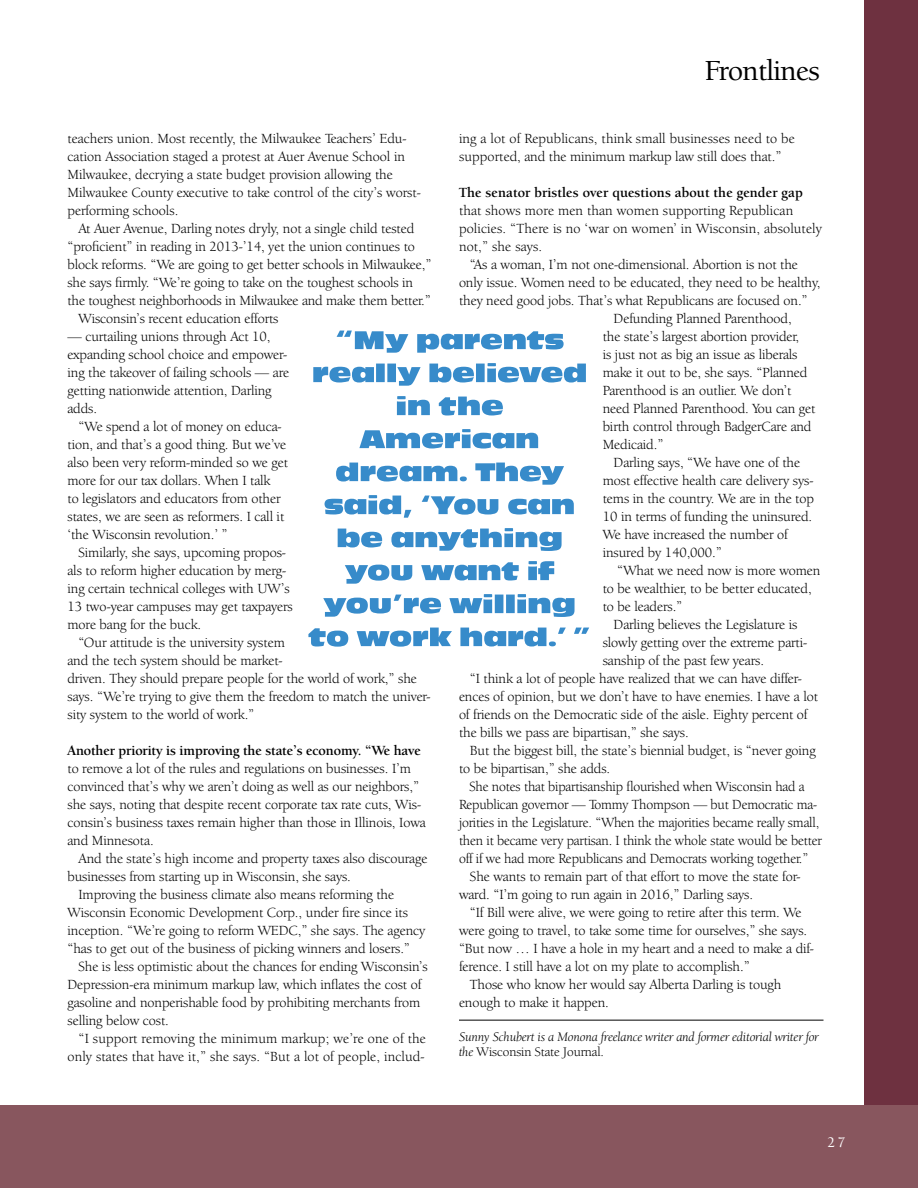
<style>
.page{position:relative;width:918px;height:1188px;background:#fff}
.page>*{position:absolute;margin:0;border:0;box-sizing:border-box;transform-origin:0 0}
.t1{font:500 30px "Berkeley Oldstyle IT Cby BT";letter-spacing:-.02em;color:#000}
.t2{font:500 15px "Berkeley Oldstyle IT Cby BT";color:#fff}
.t3{font:14.4px/18px "Berkeley Oldstyle IT Cby BT";letter-spacing:-.005em;color:#000}
.t4{font:700 14.4px "Berkeley Oldstyle IT Cby BT";letter-spacing:.01em;color:#000}
.t5{font:italic 13.5px/15px "Berkeley Oldstyle IT Cby BT";letter-spacing:-.005em;color:#000}
.s1{font-style:normal}
</style>
<div class="page">
<div style="left:865px;top:0;width:53px;height:1123px;background:#6e3140"></div>
<div style="left:0;top:1106px;width:918px;height:82px;background:#88565e"></div>
<hr style="left:459px;top:1020px;width:365px;height:1px;background:#000">
<svg style="left:308px;top:628px;width:281px;height:19px"></svg>
<svg style="left:323px;top:594px;width:252px;height:23px"></svg>
<svg style="left:345px;top:561px;width:209px;height:23px"></svg>
<svg style="left:338px;top:528px;width:224px;height:23px"></svg>
<svg style="left:325px;top:495px;width:249px;height:23px"></svg>
<svg style="left:336px;top:463px;width:228px;height:22px"></svg>
<svg style="left:359px;top:429px;width:179px;height:20px"></svg>
<svg style="left:397px;top:396px;width:106px;height:20px"></svg>
<svg style="left:313px;top:363px;width:273px;height:23px"></svg>
<svg style="left:337px;top:331px;width:227px;height:22px"></svg>
<p class="t3" style="left:68px;top:129px;width:355px">teachers union. Most recently, the Milwaukee Teachers’ Edu&shy;cation Association staged a protest at Auer Avenue School in Milwaukee, decrying a state budget provision allowing the Milwaukee County executive to take control of the city’s worst&shy;performing schools.</p>
<p class="t3" style="left:78px;top:219px;width:337px">At Auer Avenue, Darling notes dryly, not a single child tested</p>
<p class="t3" style="left:68px;top:237px;width:349px">“proficient” in reading in 2013-’14, yet the union continues to</p>
<p class="t3" style="left:68px;top:255px;width:365px">block reforms. “We are going to get better schools in Milwaukee,”</p>
<p class="t3" style="left:68px;top:273px;width:347px">she says firmly. “We’re going to take on the toughest schools in</p>
<p class="t3" style="left:68px;top:291px;width:365px">the toughest neighborhoods in Milwaukee and make them better.”</p>
<p class="t3" style="left:78px;top:309px;width:202px">Wisconsin’s recent education efforts</p>
<p class="t3" style="left:68px;top:327px;width:223px">— curtailing unions through Act 10, expanding school choice and empower&shy;ing the takeover of failing schools — are getting nationwide attention, Darling adds.</p>
<p class="t3" style="left:68px;top:417px;width:222px;text-indent:11px">“We spend a lot of money on educa&shy;tion, and that’s a good thing. But we’ve also been very reform-minded so we get more for our tax dollars. When I talk<br>to legislators and educators from other states, we are seen as reformers. I call it ‘the Wisconsin revolution.’ ”</p>
<p class="t3" style="left:68px;top:543px;width:227px;text-indent:11px">Similarly, she says, upcoming propos&shy;als to reform higher education by merg&shy;ing certain technical colleges with UW’s 13 two-year campuses may get taxpayers more bang for the buck.</p>
<p class="t3" style="left:68px;top:633px;width:365px;text-indent:11px">“Our attitude is the university system<br>and the tech system should be market-<br>driven. They should prepare people for the world of work,” she says. “We’re trying to give them the freedom to match the univer&shy;sity system to the world of work.”</p>
<p class="t4" style="left:68px;top:742px;width:355px">Another priority is improving the state’s economy. “We have</p>
<p class="t3" style="left:68px;top:759px;width:360px">to remove a lot of the rules and regulations on businesses. I’m convinced that’s why we aren’t doing as well as our neighbors,” she says, noting that despite recent corporate tax rate cuts, Wis&shy;consin’s business taxes remain higher than those in Illinois, Iowa and Minnesota.</p>
<p class="t3" style="left:78px;top:849px;width:351px">And the state’s high income and property taxes also discourage</p>
<p class="t3" style="left:68px;top:867px;width:285px">businesses from starting up in Wisconsin, she says.</p>
<p class="t3" style="left:78px;top:885px;width:317px">Improving the business climate also means reforming the</p>
<p class="t3" style="left:68px;top:903px;width:342px">Wisconsin Economic Development Corp., under fire since its</p>
<p class="t3" style="left:68px;top:921px;width:359px">inception. “We’re going to reform WEDC,” she says. The agency</p>
<p class="t3" style="left:68px;top:939px;width:344px">“has to get out of the business of picking winners and losers.”</p>
<p class="t3" style="left:78px;top:957px;width:351px">She is less optimistic about the chances for ending Wisconsin’s</p>
<p class="t3" style="left:68px;top:975px;width:355px">Depression-era minimum markup law, which inflates the cost of</p>
<p class="t3" style="left:68px;top:993px;width:354px">gasoline and nonperishable food by prohibiting merchants from</p>
<p class="t3" style="left:68px;top:1011px;width:103px">selling below cost.</p>
<p class="t3" style="left:79px;top:1029px;width:349px">“I support removing the minimum markup; we’re one of the</p>
<p class="t3" style="left:68px;top:1047px;width:359px">only states that have it,” she says. “But a lot of people, includ-</p>
<h1 class="t1" style="left:705px;top:53px;width:117px">Frontlines</h1>
<p class="t3" style="left:459px;top:129px;width:337px">ing a lot of Republicans, think small businesses need to be supported, and the minimum markup law still does that.”</p>
<p class="t4" style="left:459px;top:184px;width:345px">The senator bristles over questions about the gender gap</p>
<p class="t3" style="left:459px;top:201px;width:336px">that shows more men than women supporting Republican</p>
<p class="t3" style="left:459px;top:219px;width:364px">policies. “There is no ‘war on women’ in Wisconsin, absolutely</p>
<p class="t3" style="left:459px;top:237px;width:85px">not,” she says.</p>
<p class="t3" style="left:470px;top:255px;width:330px">“As a woman, I’m not one-dimensional. Abortion is not the</p>
<p class="t3" style="left:459px;top:273px;width:363px">only issue. Women need to be educated, they need to be healthy,</p>
<p class="t3" style="left:459px;top:291px;width:350px">they need good jobs. That’s what Republicans are focused on.”</p>
<p class="t3" style="left:614px;top:309px;width:180px">Defunding Planned Parenthood,</p>
<p class="t3" style="left:603px;top:327px;width:198px">the state’s largest abortion provider,</p>
<p class="t3" style="left:603px;top:345px;width:196px">is just not as big an issue as liberals</p>
<p class="t3" style="left:603px;top:363px;width:206px">make it out to be, she says. “Planned</p>
<p class="t3" style="left:603px;top:381px;width:190px">Parenthood is an outlier. We don’t</p>
<p class="t3" style="left:603px;top:399px;width:214px">need Planned Parenthood. You can get</p>
<p class="t3" style="left:603px;top:417px;width:210px">birth control through BadgerCare and</p>
<p class="t3" style="left:603px;top:435px;width:62px">Medicaid.”</p>
<p class="t3" style="left:614px;top:453px;width:188px">Darling says, “We have one of the</p>
<p class="t3" style="left:603px;top:471px;width:212px">most effective health care delivery sys-</p>
<p class="t3" style="left:603px;top:489px;width:213px">tems in the country. We are in the top</p>
<p class="t3" style="left:603px;top:507px;width:211px">10 in terms of funding the uninsured.</p>
<p class="t3" style="left:603px;top:525px;width:187px">We have increased the number of</p>
<p class="t3" style="left:603px;top:543px;width:121px">insured by 140,000.”</p>
<p class="t3" style="left:617px;top:561px;width:205px">“What we need now is more women</p>
<p class="t3" style="left:603px;top:579px;width:211px">to be wealthier, to be better educated,</p>
<p class="t3" style="left:603px;top:597px;width:81px">to be leaders.”</p>
<p class="t3" style="left:614px;top:615px;width:185px">Darling believes the Legislature is</p>
<p class="t3" style="left:603px;top:633px;width:206px">slowly getting over the extreme parti-</p>
<p class="t3" style="left:603px;top:651px;width:163px">sanship of the past few years.</p>
<p class="t3" style="left:470px;top:669px;width:333px">“I think a lot of people have realized that we can have differ-</p>
<p class="t3" style="left:459px;top:687px;width:360px">ences of opinion, but we don’t have to have enemies. I have a lot</p>
<p class="t3" style="left:459px;top:705px;width:350px">of friends on the Democratic side of the aisle. Eighty percent of</p>
<p class="t3" style="left:459px;top:723px;width:231px">the bills we pass are bipartisan,” she says.</p>
<p class="t3" style="left:470px;top:741px;width:347px">But the biggest bill, the state’s biennial budget, is “never going</p>
<p class="t3" style="left:459px;top:759px;width:153px">to be bipartisan,” she adds.</p>
<p class="t3" style="left:469px;top:777px;width:337px">She notes that bipartisanship flourished when Wisconsin had a</p>
<p class="t3" style="left:459px;top:795px;width:359px">Republican governor — Tommy Thompson — but Democratic ma-</p>
<p class="t3" style="left:459px;top:813px;width:362px">jorities in the Legislature. “When the majorities became really small,</p>
<p class="t3" style="left:459px;top:831px;width:364px">then it became very partisan. I think the whole state would be better</p>
<p class="t3" style="left:459px;top:849px;width:351px">off if we had more Republicans and Democrats working together.”</p>
<p class="t3" style="left:470px;top:867px;width:332px">She wants to remain part of that effort to move the state for-</p>
<p class="t3" style="left:459px;top:885px;width:296px">ward. “I’m going to run again in 2016,” Darling says.</p>
<p class="t3" style="left:470px;top:903px;width:333px">“If Bill were alive, we were going to retire after this term. We</p>
<p class="t3" style="left:459px;top:921px;width:350px">were going to travel, to take some time for ourselves,” she says.</p>
<p class="t3" style="left:459px;top:939px;width:356px">“But now … I have a hole in my heart and a need to make a dif-</p>
<p class="t3" style="left:459px;top:957px;width:292px">ference. I still have a lot on my plate to accomplish.”</p>
<p class="t3" style="left:470px;top:975px;width:313px">Those who know her would say Alberta Darling is tough</p>
<p class="t3" style="left:459px;top:993px;width:151px">enough to make it happen.</p>
<p class="t5" style="left:459px;top:1029px;width:362px">Sunny Schubert is a Monona freelance writer and former editorial writer for the <span class="s1">Wisconsin State Journal.</span></p>
<p class="t2" style="left:827px;top:1133px;width:19px">27</p>
</div>
